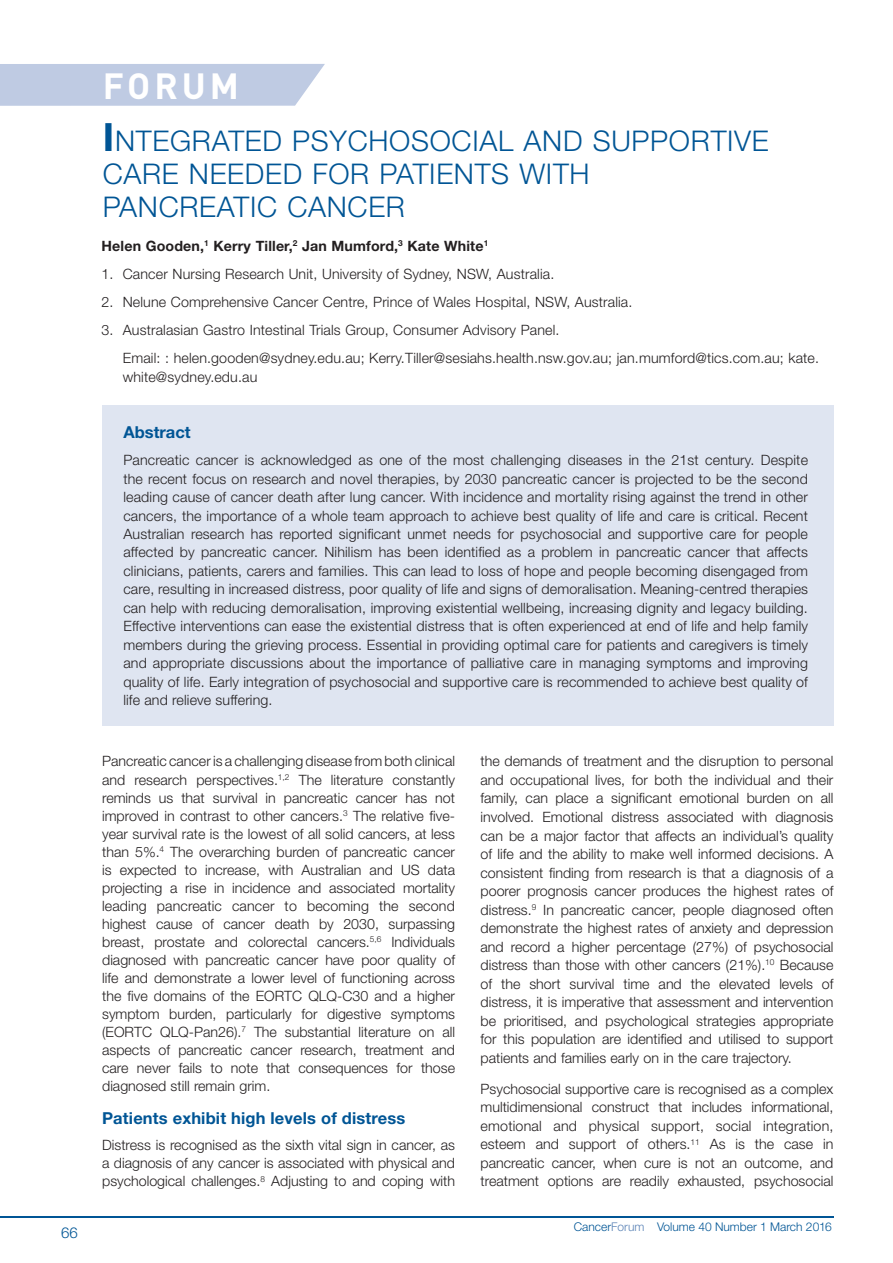
<style>
.page{position:relative;width:893px;height:1263px;background:#fff}
.page>*{position:absolute;margin:0;border:0;box-sizing:border-box;transform-origin:0 0}
.t1{font:700 36px "DIN";letter-spacing:.11em;color:#fff}
._3a__Heading{font:300 28.5px/33px "Helvetica Neue";letter-spacing:.025em;color:#005595}
._4a__Sub_heads{font:700 16.5px "Helvetica Neue";letter-spacing:.01em;color:#005595}
._6c__Body_subhead{font:700 16.5px "Helvetica Neue";color:#005595}
.t2{font:300 15px "Helvetica Neue";color:#005595}
._4a__Author_box_text{font:300 14.25px/18.5px "Helvetica Neue";color:#231f20;text-align:justify}
.Abstract{font:300 14.25px/18.5px "Helvetica Neue";letter-spacing:.01em;color:#231f20;text-align:justify}
.Author_Box_Numbered{font:300 14.25px/19.5px "Helvetica Neue";letter-spacing:.01em;color:#231f20}
.Author_Box_Numbered-2{font:700 14.25px "Helvetica Neue";letter-spacing:.01em;color:#231f20}
.t3{font:300 12px "Helvetica Neue";color:#005595}
.s1{font-weight:700;font-size:39px}
.s2{color:#5c84b7}
</style>
<div class="page">
<hr style="left:0;top:1216px;width:833px;height:1px;background:#005595">
<div style="left:0;top:64px;width:325px;height:42px;background:#bfcbe3"></div>
<div style="left:102px;top:405px;width:731px;height:321px;background:#dfe5f1"></div>
<p class="t2" style="left:61px;top:1220px;width:18px">66</p>
<h1 class="t1" style="left:103px;top:62px;width:138px">FORUM</h1>
<p class="_3a__Heading" style="left:103px;top:123px;width:668px"><span class="s1">I</span>NTEGRATED PSYCHOSOCIAL AND SUPPORTIVE<br>CARE NEEDED FOR PATIENTS WITH<br>PANCREATIC CANCER</p>
<p class="Author_Box_Numbered-2" style="left:102px;top:237px;width:388px">Helen Gooden,<sup>1</sup> Kerry Tiller,<sup>2</sup> Jan Mumford,<sup>3</sup> Kate White<sup>1</sup></p>
<p class="Author_Box_Numbered" style="left:102px;top:263px;width:454px">1. Cancer Nursing Research Unit, University of Sydney, NSW, Australia.</p>
<p class="Author_Box_Numbered" style="left:102px;top:291px;width:532px">2. Nelune Comprehensive Cancer Centre, Prince of Wales Hospital, NSW, Australia.</p>
<p class="Author_Box_Numbered" style="left:102px;top:319px;width:459px">3. Australasian Gastro Intestinal Trials Group, Consumer Advisory Panel.</p>
<p class="Author_Box_Numbered" style="left:123px;top:347px;width:698px">Email: : helen.gooden@sydney.edu.au; Kerry.Tiller@sesiahs.health.nsw.gov.au; jan.mumford@tics.com.au; kate. white@sydney.edu.au</p>
<p class="_6c__Body_subhead" style="left:123px;top:422px;width:69px">Abstract</p>
<p class="Abstract" style="left:123px;top:450px;width:686px">Pancreatic cancer is acknowledged as one of the most challenging diseases in the 21st century. Despite the recent focus on research and novel therapies, by 2030 pancreatic cancer is projected to be the second leading cause of cancer death after lung cancer. With incidence and mortality rising against the trend in other cancers, the importance of a whole team approach to achieve best quality of life and care is critical. Recent Australian research has reported significant unmet needs for psychosocial and supportive care for people affected by pancreatic cancer. Nihilism has been identified as a problem in pancreatic cancer that affects clinicians, patients, carers and families. This can lead to loss of hope and people becoming disengaged from care, resulting in increased distress, poor quality of life and signs of demoralisation. Meaning-centred therapies can help with reducing demoralisation, improving existential wellbeing, increasing dignity and legacy building.<br>Effective interventions can ease the existential distress that is often experienced at end of life and help family members during the grieving process. Essential in providing optimal care for patients and caregivers is timely and appropriate discussions about the importance of palliative care in managing symptoms and improving quality of life. Early integration of psychosocial and supportive care is recommended to achieve best quality of life and relieve suffering.</p>
<p class="_4a__Author_box_text" style="left:102px;top:751px;width:354px;line-height:18px">Pancreatic cancer is a challenging disease from both clinical and research perspectives.<sup>1,2</sup> The literature constantly reminds us that survival in pancreatic cancer has not improved in contrast to other cancers.<sup>3</sup> The relative five&shy;year survival rate is the lowest of all solid cancers, at less than 5%.<sup>4</sup> The overarching burden of pancreatic cancer is expected to increase, with Australian and US data projecting a rise in incidence and associated mortality leading pancreatic cancer to becoming the second highest cause of cancer death by 2030, surpassing breast, prostate and colorectal cancers.<sup>5,6</sup> Individuals diagnosed with pancreatic cancer have poor quality of life and demonstrate a lower level of functioning across the five domains of the EORTC QLQ-C30 and a higher symptom burden, particularly for digestive symptoms (EORTC QLQ-Pan26).<sup>7</sup> The substantial literature on all aspects of pancreatic cancer research, treatment and care never fails to note that consequences for those diagnosed still remain grim.</p>
<p class="_4a__Sub_heads" style="left:102px;top:1107px;width:305px">Patients exhibit high levels of distress</p>
<p class="_4a__Author_box_text" style="left:102px;top:1135px;width:354px;line-height:18px">Distress is recognised as the sixth vital sign in cancer, as a diagnosis of any cancer is associated with physical and psychological challenges.<sup>8</sup> Adjusting to and coping with</p>
<p class="_4a__Author_box_text" style="left:481px;top:751px;width:354px">the demands of treatment and the disruption to personal and occupational lives, for both the individual and their family, can place a significant emotional burden on all involved. Emotional distress associated with diagnosis can be a major factor that affects an individual’s quality of life and the ability to make well informed decisions. A consistent finding from research is that a diagnosis of a poorer prognosis cancer produces the highest rates of distress.<sup>9</sup> In pancreatic cancer, people diagnosed often demonstrate the highest rates of anxiety and depression and record a higher percentage (27%) of psychosocial distress than those with other cancers (21%).<sup>10</sup> Because of the short survival time and the elevated levels of distress, it is imperative that assessment and intervention be prioritised, and psychological strategies appropriate for this population are identified and utilised to support patients and families early on in the care trajectory.</p>
<p class="_4a__Author_box_text" style="left:481px;top:1079px;width:354px">Psychosocial supportive care is recognised as a complex multidimensional construct that includes informational, emotional and physical support, social integration, esteem and support of others.<sup>11</sup> As is the case in pancreatic cancer, when cure is not an outcome, and treatment options are readily exhausted, psychosocial</p>
<p class="t3" style="left:574px;top:1217px;width:260px">Cancer<span class="s2">Forum</span> Volume 40 Number 1 March 2016</p>
</div>
